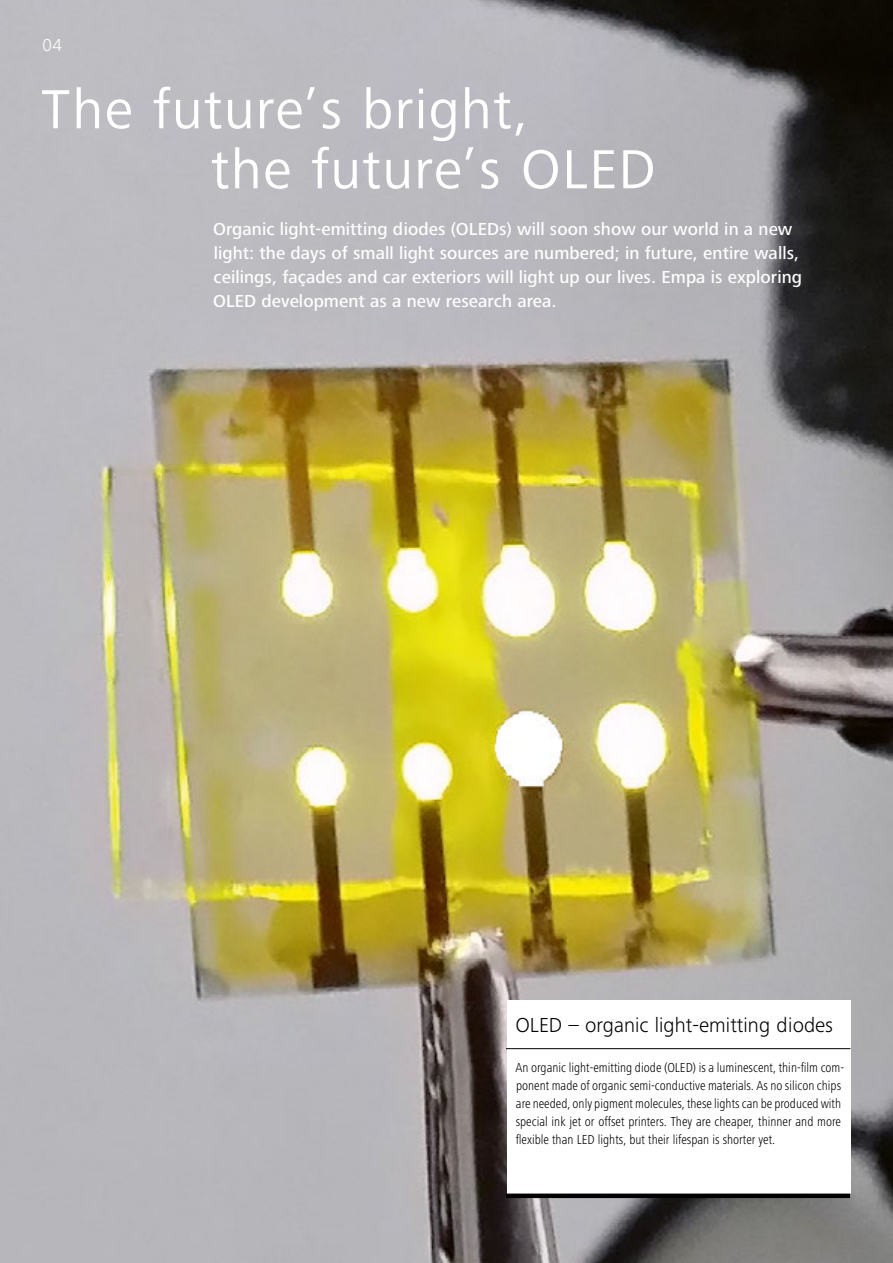
<style>
.page{position:relative;width:893px;height:1263px;background:#fff}
.page>*{position:absolute;margin:0;border:0;box-sizing:border-box;transform-origin:0 0}
.t1{font:57px/60px "Frutiger Next Pro";letter-spacing:.025em;color:#fff}
.t2{font:300 21px "Frutiger Next Pro";color:#000}
.t3{font:500 18px/24px "Frutiger Next Pro";letter-spacing:.005em;color:#fff}
.t4{font:300 18px "Frutiger Next Pro";color:#fff}
.t5{font:300 condensed 13.5px/18px "Frutiger Next Pro";color:#000}
</style>
<div class="page">
<img style="left:0;top:0;width:893px;height:1263px">
<div style="left:507px;top:1000px;width:343px;height:198px;background:#fff"></div>
<hr style="left:506px;top:1048px;width:344px;height:1px;background:#000">
<div style="left:506px;top:1193px;width:344px;height:5px;background:#000"></div>
<h3 class="t4" style="left:43px;top:34px;width:21px">04</h3>
<h1 class="t1" style="left:211px;top:79px;width:446px;text-indent:-169px">The future’s bright,<br>the future’s OLED</h1>
<p class="t3" style="left:213px;top:217px;width:590px">Organic light-emitting diodes (OLEDs) will soon show our world in a new light: the days of small light sources are numbered; in future, entire walls, ceilings, façades and car exteriors will light up our lives. Empa is exploring OLED development as a new research area.</p>
<h2 class="t2" style="left:515px;top:1013px;width:319px">OLED – organic light-emitting diodes</h2>
<p class="t5" style="left:515px;top:1058px;width:330px">An organic light-emitting diode (OLED) is a luminescent, thin-film com&shy;ponent made of organic semi-conductive materials. As no silicon chips are needed, only pigment molecules, these lights can be produced with special ink jet or offset printers. They are cheaper, thinner and more flexible than LED lights, but their lifespan is shorter yet.</p>
</div>
